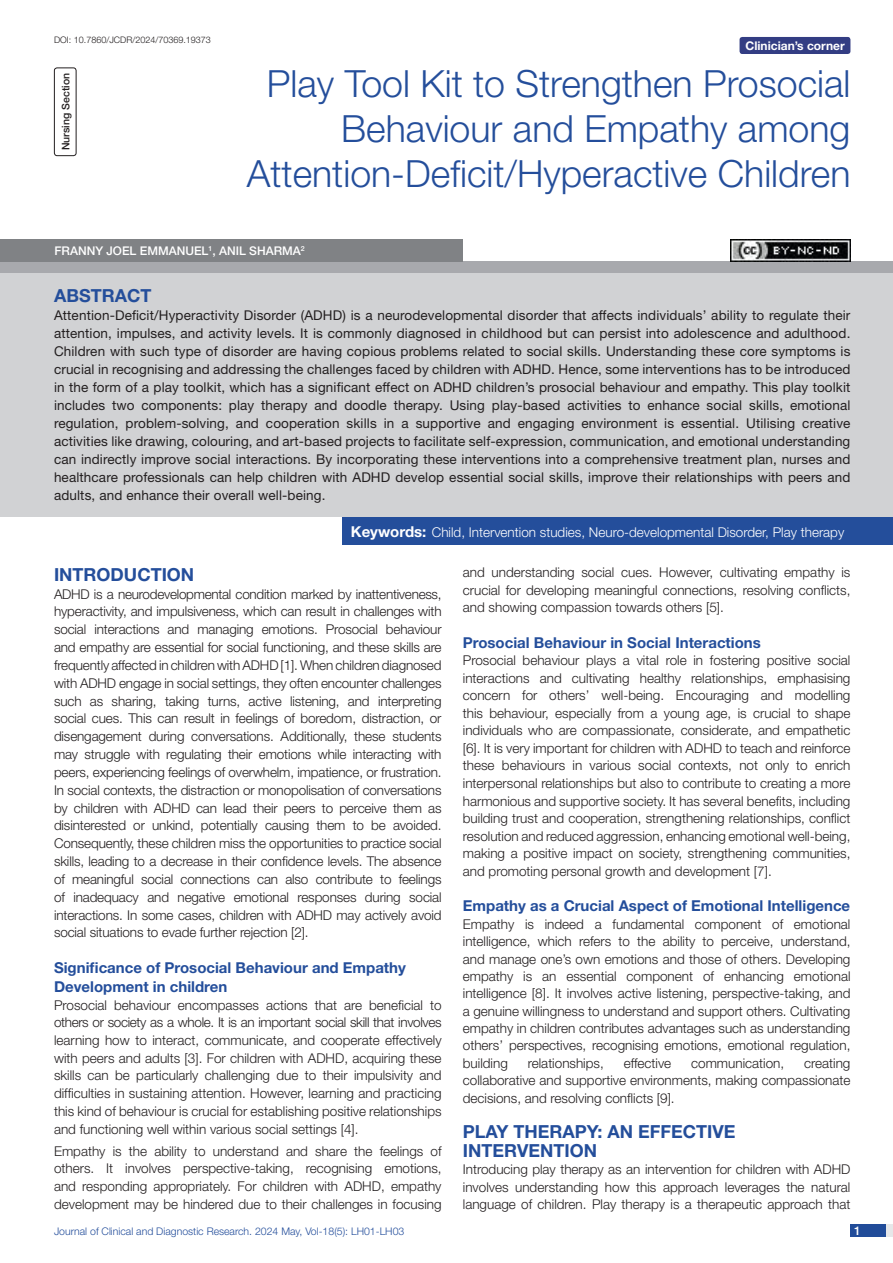
<style>
.page{position:relative;width:893px;height:1263px;background:#fff}
.page>*{position:absolute;margin:0;border:0;box-sizing:border-box;transform-origin:0 0}
.t1{font:300 37.5px/45px "Helvetica Neue";color:#244e9b;text-align:right}
.Heading{font:700 18px "Helvetica Neue";color:#244e9b}
.Abstract_head{font:700 18px "Helvetica Neue";color:#244e9b}
.HEAD_2{font:700 15px/18.8px "Helvetica Neue";color:#244e9b}
.Body_text{font:300 13.5px/17.9px "Helvetica Neue";color:#231f20;text-align:justify}
.Abstract_Text{font:13.5px/18px "Helvetica Neue";letter-spacing:.01em;color:#231f20;text-align:justify}
.Key_words{font:300 13.5px "Helvetica Neue";color:#fff}
.Author{font:500 12px "Helvetica Neue";color:#fff}
.t2{font:700 12px "Helvetica Neue";color:#fff}
.t3{font:300 10.5px "Helvetica Neue";color:#244e9b}
.section{font:500 10.5px "Helvetica Neue";color:#231f20}
.DOI{font:300 9px "Helvetica Neue";color:#231f20}
.s1{font-weight:700;font-size:15px}
</style>
<div class="page">
<div style="left:850px;top:1224px;width:43px;height:13px;background:#e6e7e9"></div>
<div style="left:850px;top:1224px;width:35px;height:13px;background:#214c99"></div>
<div style="left:54px;top:68px;width:22px;height:88px;border:1px solid #231f20;border-radius:3px"></div>
<div style="left:739px;top:37px;width:111px;height:17px;background:#333d83;border-radius:3px"></div>
<div style="left:343px;top:517px;width:550px;height:28px;background:#244e9b"></div>
<div style="left:0;top:262px;width:893px;height:12px;background:#a8a9ad"></div>
<div style="left:0;top:239px;width:463px;height:23px;background:#808285"></div>
<div style="left:0;top:274px;width:893px;height:243px;background:#d1d2d4"></div>
<img style="left:730px;top:239px;width:120px;height:23px">
<p class="DOI" style="left:54px;top:35px;width:158px">DOI: 10.7860/JCDR/2024/70369.19373</p>
<p class="section" style="left:59px;top:150px;width:79px;rotate:-90deg">NURSING SECTION</p>
<p class="t1" style="left:247px;top:60px;width:605px">Play Tool Kit to Strengthen Prosocial<br>Behaviour and Empathy among<br>Attention-Deficit/Hyperactive Children</p>
<p class="t2" style="left:745px;top:38px;width:101px">Clinician’s corner</p>
<p class="Author" style="left:54px;top:244px;width:252px">FRANNY JOEL EMMANUEL<sup>1</sup>, AN IL SHARMA<sup>2</sup></p>
<p class="Abstract_head" style="left:54px;top:284px;width:99px">ABSTRACT</p>
<p class="Abstract_Text" style="left:54px;top:306px;width:798px">Attention-Deficit/Hyperactivity Disorder (ADHD) is a neurodevelopmental disorder that affects individuals’ ability to regulate their attention, impulses, and activity levels. It is commonly diagnosed in childhood but can persist into adolescence and adulthood.<br>Children with such type of disorder are having copious problems related to social skills. Understanding these core symptoms is crucial in recognising and addressing the challenges faced by children with ADHD. Hence, some interventions has to be introduced in the form of a play toolkit, which has a significant effect on ADHD children’s prosocial behaviour and empathy. This play toolkit includes two components: play therapy and doodle therapy. Using play-based activities to enhance social skills, emotional regulation, problem-solving, and cooperation skills in a supportive and engaging environment is essential. Utilising creative activities like drawing, colouring, and art-based projects to facilitate self-expression, communication, and emotional understanding can indirectly improve social interactions. By incorporating these interventions into a comprehensive treatment plan, nurses and healthcare professionals can help children with ADHD develop essential social skills, improve their relationships with peers and adults, and enhance their overall well-being.</p>
<p class="Key_words" style="left:351px;top:524px;width:495px"><span class="s1">Keywords:</span> Child, Intervention studies, Neuro-developmental Disorder, Play therapy</p>
<p class="Heading" style="left:54px;top:563px;width:142px">INTRODUCTION</p>
<p class="Body_text" style="left:54px;top:585px;width:389px">ADHD is a neurodevelopmental condition marked by inattentiveness, hyperactivity, and impulsiveness, which can result in challenges with social interactions and managing emotions. Prosocial behaviour and empathy are essential for social functioning, and these skills are frequently affected in children with ADHD [1]. When children diagnosed with ADHD engage in social settings, they often encounter challenges such as sharing, taking turns, active listening, and interpreting social cues. This can result in feelings of boredom, distraction, or disengagement during conversations. Additionally, these students may struggle with regulating their emotions while interacting with peers, experiencing feelings of overwhelm, impatience, or frustration.<br>In social contexts, the distraction or monopolisation of conversations by children with ADHD can lead their peers to perceive them as disinterested or unkind, potentially causing them to be avoided.<br>Consequently, these children miss the opportunities to practice social skills, leading to a decrease in their confidence levels. The absence of meaningful social connections can also contribute to feelings of inadequacy and negative emotional responses during social interactions. In some cases, children with ADHD may actively avoid social situations to evade further rejection [2].</p>
<p class="HEAD_2" style="left:54px;top:958px;width:354px">Significance of Prosocial Behaviour and Empathy<br>Development in children</p>
<p class="Body_text" style="left:54px;top:996px;width:389px">Prosocial behaviour encompasses actions that are beneficial to others or society as a whole. It is an important social skill that involves learning how to interact, communicate, and cooperate effectively with peers and adults [3]. For children with ADHD, acquiring these skills can be particularly challenging due to their impulsivity and difficulties in sustaining attention. However, learning and practicing this kind of behaviour is crucial for establishing positive relationships and functioning well within various social settings [4].</p>
<p class="Body_text" style="left:54px;top:1141px;width:389px">Empathy is the ability to understand and share the feelings of others. It involves perspective-taking, recognising emotions, and responding appropriately. For children with ADHD, empathy development may be hindered due to their challenges in focusing</p>
<p class="Body_text" style="left:463px;top:564px;width:389px;line-height:17.2px">and understanding social cues. However, cultivating empathy is crucial for developing meaningful connections, resolving conflicts, and showing compassion towards others [5].</p>
<p class="HEAD_2" style="left:463px;top:632px;width:299px">Prosocial Behaviour in Social Interactions</p>
<p class="Body_text" style="left:463px;top:651px;width:389px">Prosocial behaviour plays a vital role in fostering positive social interactions and cultivating healthy relationships, emphasising concern for others’ well-being. Encouraging and modelling this behaviour, especially from a young age, is crucial to shape individuals who are compassionate, considerate, and empathetic [6]. It is very important for children with ADHD to teach and reinforce these behaviours in various social contexts, not only to enrich interpersonal relationships but also to contribute to creating a more harmonious and supportive society. It has several benefits, including building trust and cooperation, strengthening relationships, conflict resolution and reduced aggression, enhancing emotional well-being, making a positive impact on society, strengthening communities, and promoting personal growth and development [7].</p>
<p class="HEAD_2" style="left:463px;top:896px;width:389px">Empathy as a Crucial Aspect of Emotional Intelligence</p>
<p class="Body_text" style="left:463px;top:915px;width:389px;line-height:17.4px">Empathy is indeed a fundamental component of emotional intelligence, which refers to the ability to perceive, understand, and manage one’s own emotions and those of others. Developing empathy is an essential component of enhancing emotional intelligence [8]. It involves active listening, perspective-taking, and a genuine willingness to understand and support others. Cultivating empathy in children contributes advantages such as understanding others’ perspectives, recognising emotions, emotional regulation, building</p>
<p class="Body_text" style="left:463px;top:1054px;width:389px;line-height:17.4px;text-indent:341px">creating collaborative and supportive environments, making compassionate decisions, and resolving conflicts [9].</p>
<p class="Heading" style="left:463px;top:1121px;width:88px">Play Therap</p>
<p class="Heading" style="left:587px;top:1121px;width:95px">y: An Effecti</p>
<p class="Heading" style="left:712px;top:1121px;width:23px">ve</p>
<p class="Heading" style="left:463px;top:1139px;width:19px">Inter</p>
<p class="Heading" style="left:517px;top:1139px;width:24px">vention</p>
<p class="Body_text" style="left:463px;top:1160px;width:389px;line-height:17.2px">Introducing play therapy as an intervention for children with ADHD involves understanding how this approach leverages the natural language of children. Play therapy is a therapeutic approach that</p>
<p class="Body_text" style="left:528px;top:1054px;width:78px">relationships,</p>
<p class="Body_text" style="left:624px;top:1054px;width:49px">effective</p>
<p class="Body_text" style="left:691px;top:1054px;width:95px">communication,</p>
<p class="t3" style="left:54px;top:1225px;width:352px">Journal of Clinical and Diagnostic Research. 2024 May, Vol-18(5): LH01-LH03</p>
<p class="Author" style="left:854px;top:1223px;width:8px">1</p>
</div>
